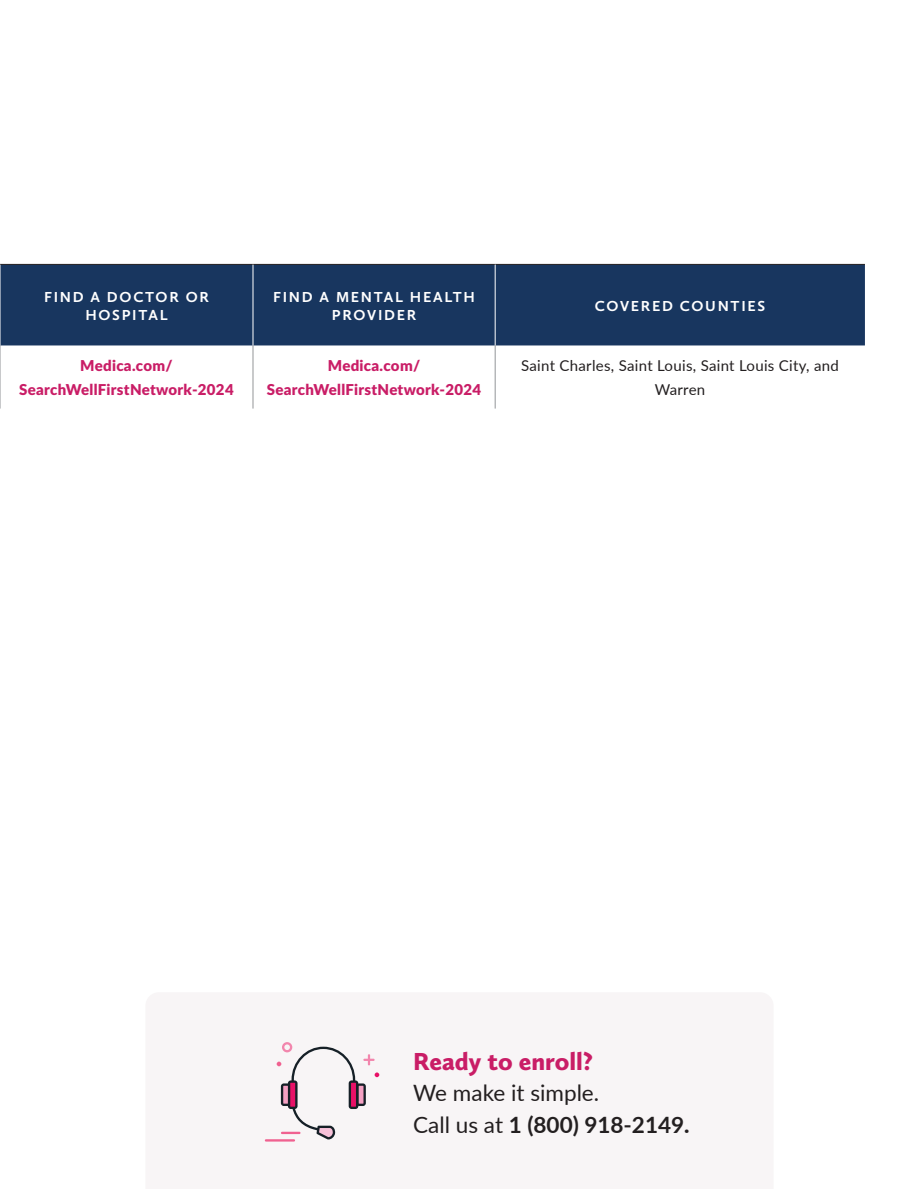
<style>
.page{position:relative;width:919px;height:1189px;background:#fff}
.page>*{position:absolute;margin:0;border:0;box-sizing:border-box;transform-origin:0 0}
.t1{font:900 25.5px "Calluna Sans";color:#c91d66}
.t2{font:22.5px/31.5px "Lato";color:#231f20}
.t3{font:900 15px/24px "Lato";letter-spacing:.02em;color:#c91d66;text-align:center}
.t4{font:700 15px/18px "Calluna Sans";letter-spacing:.115em;color:#fff;text-align:center}
.t5{font:15px/24px "Lato";letter-spacing:.02em;color:#231f20;text-align:center}
.s1{font-weight:700}
.s2{font-weight:800}
</style>
<div class="page">
<hr style="left:0;top:935px;width:1px;height:253px;background:#f8f5f6">
<div style="left:1px;top:265px;width:863px;height:80px;background:#18365f"></div>
<hr style="left:495px;top:264px;width:369px;height:1px;background:#231f20">
<hr style="left:0;top:264px;width:253px;height:1px;background:#231f20">
<hr style="left:253px;top:264px;width:242px;height:1px;background:#231f20">
<hr style="left:0;top:264px;width:1px;height:81px;background:#fff">
<hr style="left:252px;top:264px;width:1px;height:81px;background:#fff">
<hr style="left:494px;top:264px;width:1px;height:81px;background:#fff">
<hr style="left:0;top:345px;width:1px;height:63px;background:#939598">
<hr style="left:252px;top:345px;width:1px;height:63px;background:#939598">
<hr style="left:494px;top:345px;width:1px;height:63px;background:#939598">
<hr style="left:265px;top:1138px;width:30px;height:3px;background:#f06190">
<svg style="left:276px;top:1042px;width:103px;height:97px"></svg>
<p class="t4" style="left:44px;top:287px;width:166px">FIND A DOCTOR OR<br>HOSPITAL</p>
<p class="t4" style="left:273px;top:287px;width:203px">FIND A MENTAL HEALTH<br>PROVIDER</p>
<p class="t4" style="left:594px;top:296px;width:172px">COVERED COUNTIES</p>
<p class="t3" style="left:19px;top:353px;width:216px">Medica.com/<br>SearchWellFirstNetwork-2024</p>
<p class="t3" style="left:267px;top:353px;width:216px">Medica.com/<br>SearchWellFirstNetwork-2024</p>
<p class="t5" style="left:521px;top:353px;width:319px">Saint Charles, Saint Louis, Saint Louis City, and<br>Warren</p>
<h1 class="t1" style="left:413px;top:1044px;width:181px">Ready to enroll?</h1>
<h2 class="t2" style="left:413px;top:1076px;width:278px">We make it simple.<br>Call us at <span class="s1">1 (800) 918-2149</span><span class="s2">.</span></h2>
</div>
